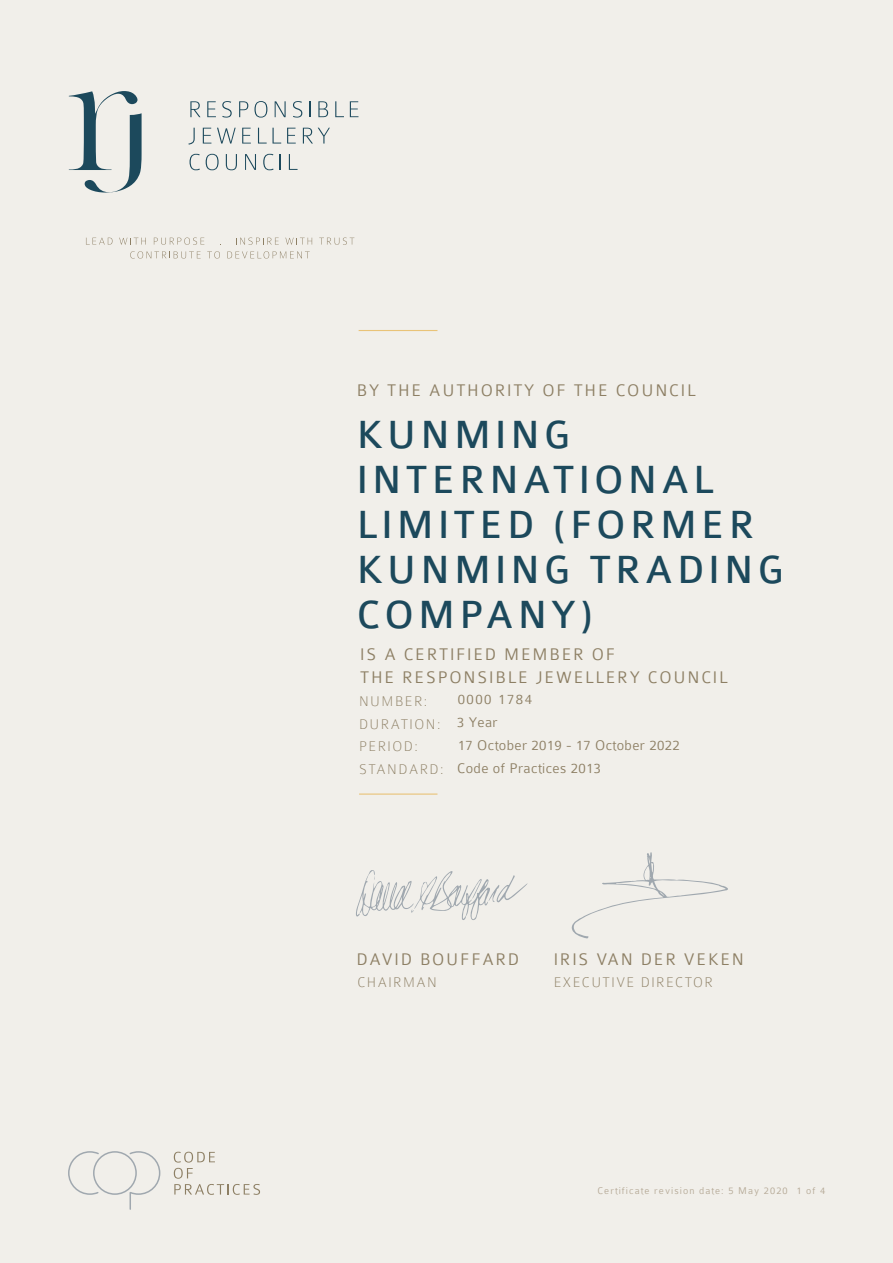
<style>
.page{position:relative;width:893px;height:1263px;background:#fff}
.page>*{position:absolute;margin:0;border:0;box-sizing:border-box;transform-origin:0 0}
.Company_title_28pt{font:42px/45px "Colaborate";letter-spacing:.1em;color:#1c495c}
.t1{font:300 18px/22.5px "Colaborate";letter-spacing:.1em;color:#8d7f64}
.t2{font:100 15px "Colaborate";letter-spacing:.1em;color:#8d7f64}
.t3{font:300 15px "Colaborate";letter-spacing:.025em;color:#8d7f64}
.t4{font:300 15px "Colaborate";letter-spacing:.1em;color:#8d7f64}
.t5{font:300 10.5px "Colaborate";letter-spacing:.1em;color:#b5a996}
</style>
<div class="page">
<div style="left:0;top:1px;width:893px;height:1262px;background:#f1efea"></div>
<svg style="left:69px;top:91px;width:73px;height:102px"></svg>
<svg style="left:190px;top:101px;width:10px;height:16px"></svg>
<svg style="left:207px;top:101px;width:9px;height:16px"></svg>
<svg style="left:222px;top:101px;width:10px;height:17px"></svg>
<svg style="left:239px;top:101px;width:9px;height:16px"></svg>
<svg style="left:254px;top:101px;width:13px;height:17px"></svg>
<svg style="left:275px;top:101px;width:11px;height:16px"></svg>
<svg style="left:293px;top:101px;width:9px;height:17px"></svg>
<svg style="left:309px;top:101px;width:2px;height:16px"></svg>
<svg style="left:318px;top:101px;width:10px;height:16px"></svg>
<svg style="left:335px;top:101px;width:9px;height:16px"></svg>
<svg style="left:350px;top:101px;width:8px;height:16px"></svg>
<svg style="left:188px;top:128px;width:7px;height:17px"></svg>
<svg style="left:203px;top:128px;width:8px;height:16px"></svg>
<svg style="left:217px;top:128px;width:19px;height:16px"></svg>
<svg style="left:242px;top:128px;width:9px;height:16px"></svg>
<svg style="left:258px;top:128px;width:23px;height:16px"></svg>
<svg style="left:287px;top:128px;width:9px;height:16px"></svg>
<svg style="left:303px;top:128px;width:27px;height:16px"></svg>
<svg style="left:190px;top:154px;width:10px;height:16px"></svg>
<svg style="left:206px;top:154px;width:13px;height:16px"></svg>
<svg style="left:226px;top:154px;width:11px;height:16px"></svg>
<svg style="left:245px;top:154px;width:11px;height:16px"></svg>
<svg style="left:263px;top:154px;width:11px;height:16px"></svg>
<svg style="left:280px;top:154px;width:1px;height:16px"></svg>
<svg style="left:289px;top:154px;width:9px;height:16px"></svg>
<svg style="left:86px;top:238px;width:26px;height:7px"></svg>
<svg style="left:119px;top:238px;width:27px;height:7px"></svg>
<svg style="left:154px;top:238px;width:50px;height:7px"></svg>
<svg style="left:236px;top:238px;width:43px;height:7px"></svg>
<svg style="left:285px;top:238px;width:27px;height:7px"></svg>
<svg style="left:321px;top:238px;width:32px;height:7px"></svg>
<svg style="left:130px;top:251px;width:71px;height:8px"></svg>
<svg style="left:207px;top:251px;width:13px;height:8px"></svg>
<svg style="left:227px;top:251px;width:83px;height:8px"></svg>
<hr style="left:359px;top:330px;width:78px;height:1px;background:#e9c378">
<hr style="left:359px;top:793px;width:78px;height:2px;background:#e9c378">
<svg style="left:571px;top:852px;width:157px;height:86px"></svg>
<svg style="left:356px;top:870px;width:172px;height:50px"></svg>
<svg style="left:174px;top:1152px;width:41px;height:10px"></svg>
<svg style="left:174px;top:1168px;width:86px;height:27px"></svg>
<svg style="left:68px;top:1151px;width:93px;height:59px"></svg>
<p class="t1" style="left:357px;top:379px;width:340px">BY THE AUTHORITY OF THE COUNCIL</p>
<p class="Company_title_28pt" style="left:357px;top:412px;width:428px">KUNMING<br>INTERNATIONAL<br>LIMITED (FORMER<br>KUNMING TRADING<br>COMPANY)</p>
<p class="t1" style="left:360px;top:643px;width:369px">IS A CERTIFIED MEMBER OF<br>THE RESPONSIBLE JEWELLERY COUNCIL</p>
<p class="t2" style="left:359px;top:694px;width:70px">NUMBER:</p>
<p class="t2" style="left:359px;top:716px;width:83px">DURATION:</p>
<p class="t2" style="left:359px;top:739px;width:60px">PERIOD:</p>
<p class="t2" style="left:359px;top:761px;width:86px">STANDARD:</p>
<p class="t4" style="left:458px;top:692px;width:76px">0000 1784</p>
<p class="t3" style="left:458px;top:737px;width:224px">17 October 2019 - 17 October 2022</p>
<p class="t3" style="left:457px;top:761px;width:145px">Code of Practices 2013</p>
<p class="t3" style="left:457px;top:714px;width:42px">3 Year</p>
<p class="t1" style="left:356px;top:948px;width:164px">DAVID BOUFFARD</p>
<p class="t1" style="left:554px;top:948px;width:192px">IRIS VAN DER VEKEN</p>
<p class="t2" style="left:358px;top:974px;width:81px">CHAIRMAN</p>
<p class="t2" style="left:554px;top:974px;width:161px">EXECUTIVE DIRECTOR</p>
<p class="t5" style="left:597px;top:1185px;width:192px">Certificate revision date: 5 May 2020</p>
<p class="t5" style="left:796px;top:1185px;width:30px">1 of 4</p>
</div>
